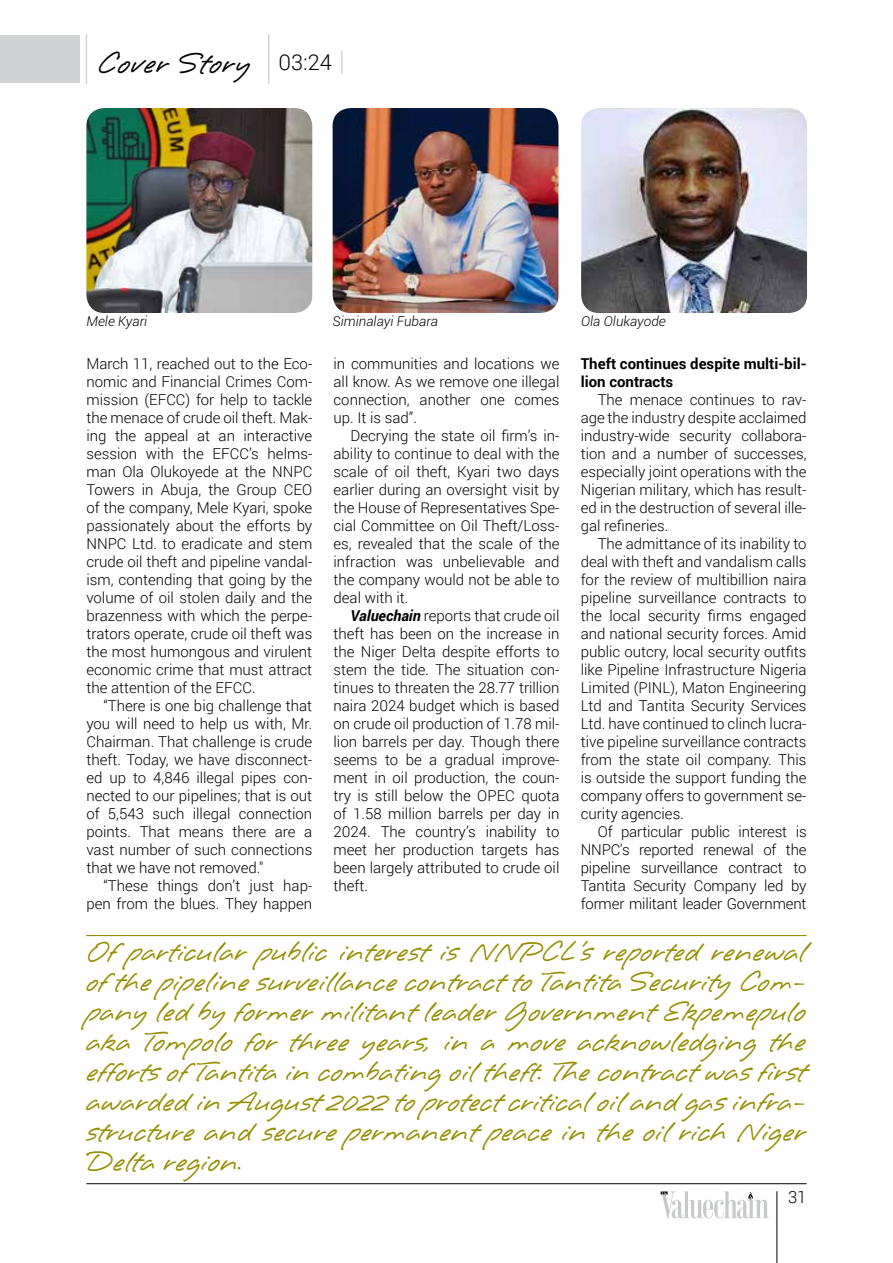
<style>
.page{position:relative;width:893px;height:1263px;background:#fff}
.page>*{position:absolute;margin:0;border:0;box-sizing:border-box;transform-origin:0 0}
.t1{font:28.5px "Jot Medium HMK";color:#000}
.t2{font:27px/30px "Jot Medium HMK";letter-spacing:-.02em;color:#968d00;text-align:justify}
.t3{font:300 16.8px "Roboto";color:#000}
.t4{font:300 15px/18px "Roboto";color:#000;text-align:justify}
.t5{font:700 15px/18px "Roboto";color:#000}
.t6{font:italic 300 13.5px "Roboto";color:#000}
.s1{font-family:"Roboto";font-weight:300;font-size:21.75px}
.s2{font-weight:700;font-style:italic}
</style>
<div class="page">
<hr style="left:86px;top:935px;width:721px;height:1px;background:#968d00">
<hr style="left:86px;top:34px;width:1px;height:50px;background:#d1d3d4">
<hr style="left:268px;top:34px;width:2px;height:50px;background:#d1d3d4">
<hr style="left:341px;top:51px;width:2px;height:23px;background:#d1d3d4">
<div style="left:0;top:36px;width:79px;height:47px;background:#d1d3d4"></div>
<img style="left:86px;top:108px;width:226px;height:205px">
<img style="left:333px;top:108px;width:225px;height:205px">
<img style="left:581px;top:108px;width:226px;height:205px">
<hr style="left:776px;top:1191px;width:1px;height:72px;background:#000">
<hr style="left:86px;top:1183px;width:721px;height:1px;background:#000">
<svg style="left:661px;top:1191px;width:108px;height:27px"></svg>
<h1 class="t1" style="left:97px;top:46px;width:236px">Cover Story <span class="s1">03:24</span></h1>
<p class="t6" style="left:86px;top:312px;width:62px">Mele Kyari</p>
<p class="t6" style="left:333px;top:312px;width:107px">Siminalayi Fubara</p>
<p class="t6" style="left:581px;top:312px;width:86px">Ola Olukayode</p>
<p class="t4" style="left:86px;top:354px;width:227px">March 11, reached out to the Eco&shy;nomic and Financial Crimes Com&shy;mission (EFCC) for help to tackle the menace of crude oil theft. Mak&shy;ing the appeal at an interactive session with the EFCC’s helms&shy;man Ola Olukoyede at the NNPC Towers in Abuja, the Group CEO of the company, Mele Kyari, spoke passionately about the efforts by NNPC Ltd. to eradicate and stem crude oil theft and pipeline vandal&shy;ism, contending that going by the volume of oil stolen daily and the brazenness with which the perpe&shy;trators operate, crude oil theft was the most humongous and virulent economic crime that must attract the attention of the EFCC.</p>
<p class="t4" style="left:86px;top:696px;width:227px;text-indent:17px">“There is one big challenge that you will need to help us with, Mr.<br>Chairman. That challenge is crude theft. Today, we have disconnect&shy;ed up to 4,846 illegal pipes con&shy;nected to our pipelines; that is out of 5,543 such illegal connection points. That means there are a vast number of such connections that we have not removed."</p>
<p class="t4" style="left:86px;top:876px;width:227px;text-align:right">“These things don’t just hap&shy;pen from the blues. They happen</p>
<p class="t4" style="left:334px;top:354px;width:227px">in communities and locations we all know. As we remove one illegal connection, another one comes up. It is sad”.</p>
<p class="t4" style="left:334px;top:426px;width:227px;text-indent:17px">Decrying the state oil firm’s in&shy;ability to continue to deal with the scale of oil theft, Kyari two days earlier during an oversight visit by the House of Representatives Spe&shy;cial Committee on Oil Theft/Loss&shy;es, revealed that the scale of the infraction was unbelievable and the company would not be able to deal with it.</p>
<p class="t4" style="left:334px;top:606px;width:227px;text-indent:17px"><span class="s2">Valuechain</span> reports that crude oil theft has been on the increase in the Niger Delta despite efforts to stem the tide. The situation con&shy;tinues to threaten the 28.77 trillion naira 2024 budget which is based on crude oil production of 1.78 mil&shy;lion barrels per day. Though there seems to be a gradual improve&shy;ment in oil production, the coun&shy;try is still below the OPEC quota of 1.58 million barrels per day in 2024. The country’s inability to meet her production targets has been largely attributed to crude oil theft.</p>
<p class="t5" style="left:581px;top:354px;width:227px">Theft continues despite multi-bil&shy;lion contracts</p>
<p class="t4" style="left:581px;top:390px;width:227px;text-indent:17px">The menace continues to rav&shy;age the industry despite acclaimed industry-wide security collabora&shy;tion and a number of successes, especially joint operations with the Nigerian military, which has result&shy;ed in the destruction of several ille&shy;gal refineries.</p>
<p class="t4" style="left:581px;top:534px;width:227px;text-indent:17px">The admittance of its inability to deal with theft and vandalism calls for the review of multibillion naira pipeline surveillance contracts to the local security firms engaged and national security forces. Amid public outcry, local security outfits like Pipeline Infrastructure Nigeria Limited (PINL), Maton Engineering Ltd and Tantita Security Services Ltd. have continued to clinch lucra&shy;tive pipeline surveillance contracts from the state oil company. This is outside the support funding the company offers to government se&shy;curity agencies.</p>
<p class="t4" style="left:581px;top:822px;width:227px;text-indent:17px">Of particular public interest is NNPC's reported renewal of the pipeline surveillance contract to Tantita Security Company led by former militant leader Government</p>
<p class="t2" style="left:86px;top:939px;width:722px">Of particular public interest is NNPCL's reported renewal of the pipeline surveillance contract to Tantita Security Com&shy;pany led by former militant leader Government Ekpemepulo aka Tompolo for three years, in a move acknowledging the efforts of Tantita in combating oil theft. The contract was first awarded in August 2022 to protect critical oil and gas infra&shy;structure and secure permanent peace in the oil rich Niger Delta region.</p>
<p class="t3" style="left:788px;top:1186px;width:20px">31</p>
</div>
